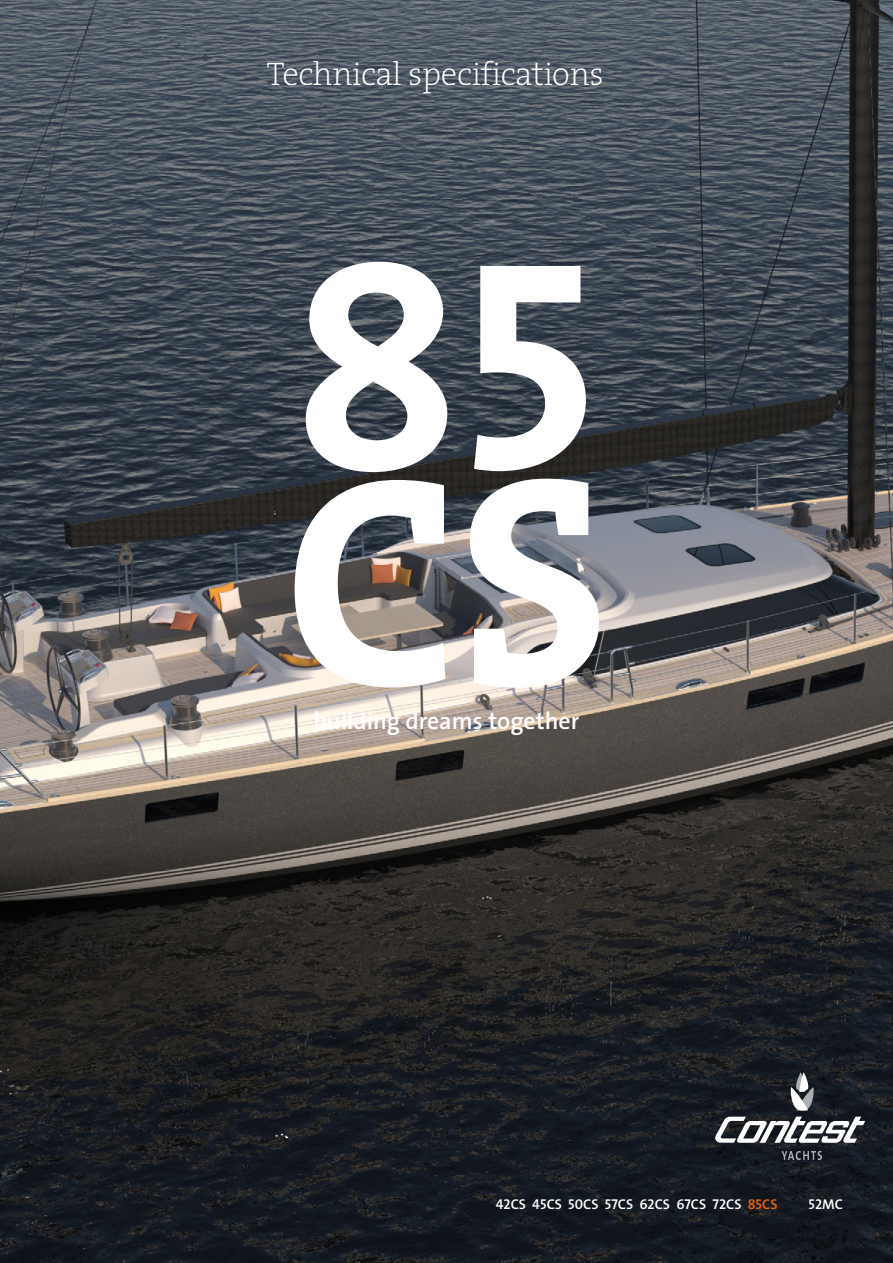
<style>
.page{position:relative;width:893px;height:1263px;background:#fff}
.page>*{position:absolute;margin:0;border:0;box-sizing:border-box;transform-origin:0 0}
.t1{font:300px "The Serif Bold Caps";color:#fff}
.t2{font:700 300px "The Serif";color:#fff}
.t3{font:200 33px "The Serif";letter-spacing:-.01em;color:#fff}
.t4{font:600 24px "The Sans";color:#fff}
.t5{font:14.25px "The Sans Semi Bold Caps";color:#fff}
.s1{color:#ec6608}
</style>
<div class="page">
<img style="left:0;top:0;width:893px;height:1263px">
<svg style="left:790px;top:1072px;width:24px;height:39px"></svg>
<svg style="left:782px;top:1151px;width:40px;height:9px"></svg>
<svg style="left:715px;top:1117px;width:150px;height:26px"></svg>
<h2 class="t3" style="left:267px;top:47px;width:339px">Technical specifications</h2>
<h1 class="t1" style="left:294px;top:116px;width:307px">85</h1>
<h1 class="t2" style="left:283px;top:332px;width:328px">CS</h1>
<h3 class="t4" style="left:314px;top:701px;width:267px">building dreams together</h3>
<p class="t5" style="left:496px;top:1192px;width:283px">42CS 45CS 50CS 57CS 62CS 67CS 72CS <span class="s1">85CS</span></p>
<p class="t5" style="left:809px;top:1192px;width:36px">52MC</p>
</div>
